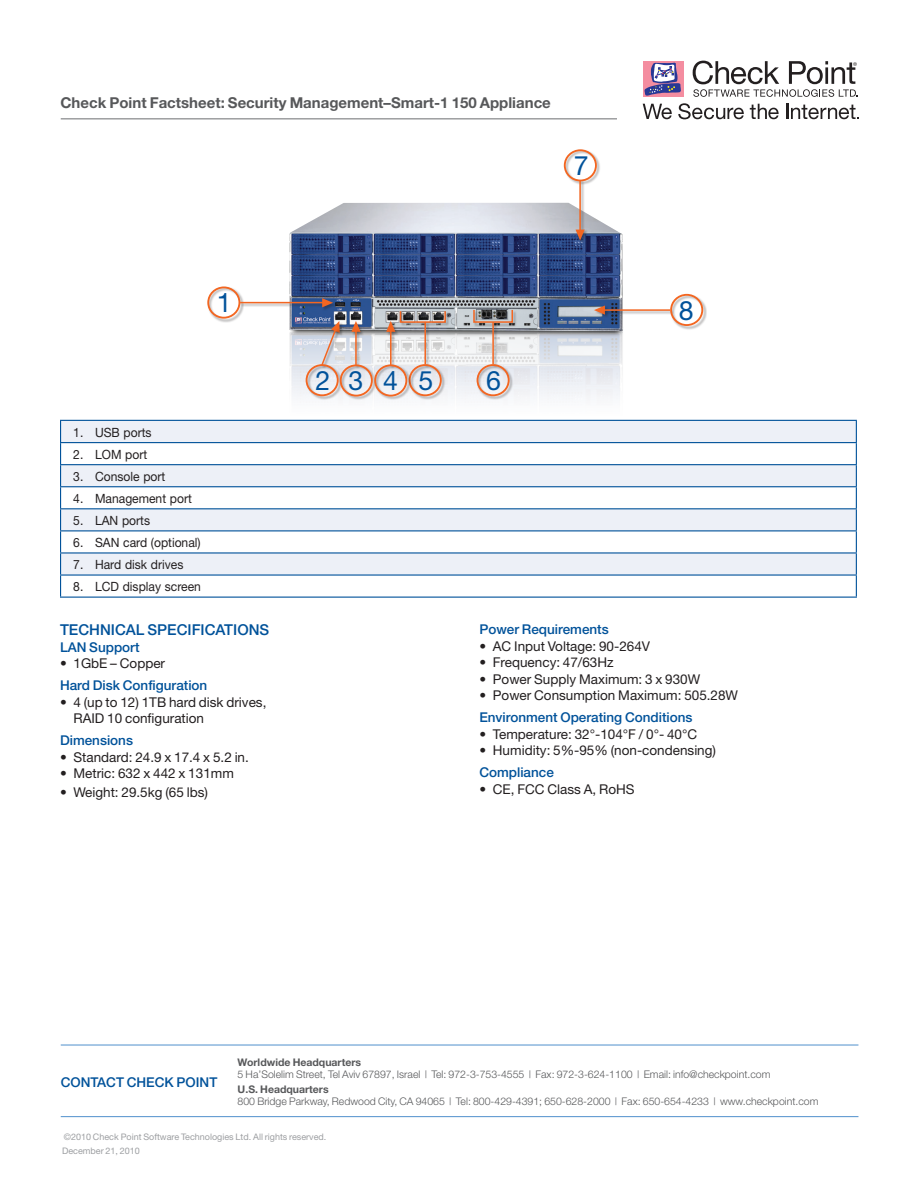
<style>
.page{position:relative;width:918px;height:1188px;background:#fff}
.page>*{position:absolute;margin:0;border:0;box-sizing:border-box;transform-origin:0 0}
.Address{font:26.7px "Helvetica Neue";color:#01529a}
.t1{font:700 15px "Helvetica Neue";color:#57585a}
.Subhead_1{font:500 15px "Helvetica Neue";color:#01529a}
.Body_bulleted{font:13.5px/16.5px "Helvetica Neue";color:#231f20}
.Subhead_2{font:500 13.5px "Helvetica Neue";color:#01529a}
.Contact_Check_Point{font:500 13.5px "Helvetica Neue";color:#01529a}
.Table_text{font:12.75px "Helvetica Neue";color:#231f20;scale:.95 1}
.headquarters_address{font:300 10.5px "Helvetica Neue";color:#57585a}
.address_header{font:700 10.5px "Helvetica Neue";color:#57585a}
.Legal{font:9px "Helvetica Neue";color:#9d9fa2}
</style>
<div class="page">
<hr style="left:61px;top:118px;width:556px;height:1px;background:#6c6d70">
<div style="left:643px;top:61px;width:41px;height:35px;background:#f48da0"></div>
<svg style="left:644px;top:63px;width:37px;height:33px"></svg>
<svg style="left:643px;top:104px;width:29px;height:15px"></svg>
<svg style="left:678px;top:103px;width:66px;height:16px"></svg>
<svg style="left:750px;top:104px;width:29px;height:15px"></svg>
<svg style="left:786px;top:104px;width:72px;height:15px"></svg>
<svg style="left:693px;top:61px;width:165px;height:36px"></svg>
<hr style="left:61px;top:1116px;width:797px;height:1px;background:#5090cc">
<hr style="left:61px;top:1045px;width:797px;height:1px;background:#5090cc">
<div style="left:61px;top:420px;width:795px;height:23px;background:#edf0f7"></div>
<svg style="left:61px;top:465px;width:795px;height:109px;fill:#edf0f7"></svg>
<svg style="left:60px;top:421px;width:1px;height:176px"></svg>
<svg style="left:856px;top:421px;width:1px;height:176px"></svg>
<hr style="left:60px;top:420px;width:797px;height:1px;background:#01529a">
<hr style="left:60px;top:442px;width:797px;height:1px;background:#01529a">
<hr style="left:60px;top:464px;width:797px;height:1px;background:#01529a">
<hr style="left:60px;top:486px;width:797px;height:1px;background:#01529a">
<hr style="left:60px;top:508px;width:797px;height:1px;background:#01529a">
<hr style="left:60px;top:530px;width:797px;height:1px;background:#01529a">
<hr style="left:60px;top:552px;width:797px;height:2px;background:#01529a">
<hr style="left:60px;top:574px;width:797px;height:2px;background:#01529a">
<hr style="left:60px;top:597px;width:797px;height:1px;background:#01529a">
<img style="left:289px;top:203px;width:334px;height:195px">
<div style="left:207px;top:287px;width:37px;height:36px;background:#231f20;opacity:.35"></div>
<div style="left:207px;top:286px;width:33px;height:33px;border:2px solid #f36621;border-radius:50%"></div>
<div style="left:240px;top:302px;width:87px;height:5px;background:#231f20;opacity:.35"></div>
<hr style="left:240px;top:302px;width:83px;height:1px;background:#f36621">
<div style="left:322px;top:298px;width:15px;height:13px;background:#231f20;opacity:.35"></div>
<svg style="left:322px;top:298px;width:11px;height:9px"></svg>
<div style="left:473px;top:310px;width:44px;height:17px;background:#231f20;opacity:.35"></div>
<div style="left:473px;top:309px;width:40px;height:14px;border:2px solid #f36621"></div>
<div style="left:400px;top:311px;width:50px;height:16px;background:#231f20;opacity:.35"></div>
<div style="left:400px;top:310px;width:46px;height:13px;border:2px solid #f36621"></div>
<div style="left:492px;top:322px;width:6px;height:47px;background:#231f20;opacity:.35"></div>
<hr style="left:492px;top:322px;width:2px;height:42px;background:#f36621">
<div style="left:425px;top:322px;width:5px;height:46px;background:#231f20;opacity:.35"></div>
<hr style="left:424px;top:322px;width:2px;height:42px;background:#f36621">
<div style="left:477px;top:364px;width:36px;height:36px;background:#231f20;opacity:.35"></div>
<div style="left:477px;top:364px;width:33px;height:32px;border:2px solid #f36621;border-radius:50%"></div>
<div style="left:409px;top:364px;width:37px;height:36px;background:#231f20;opacity:.35"></div>
<div style="left:409px;top:364px;width:33px;height:32px;border:2px solid #f36621;border-radius:50%"></div>
<div style="left:564px;top:149px;width:37px;height:37px;background:#231f20;opacity:.35"></div>
<div style="left:564px;top:149px;width:33px;height:32px;border:2px solid #f36621;border-radius:50%"></div>
<div style="left:579px;top:180px;width:6px;height:57px;background:#231f20;opacity:.35"></div>
<hr style="left:579px;top:180px;width:2px;height:52px;background:#f36621">
<div style="left:576px;top:230px;width:13px;height:15px;background:#231f20;opacity:.35"></div>
<svg style="left:576px;top:230px;width:9px;height:11px"></svg>
<div style="left:594px;top:306px;width:15px;height:13px;background:#231f20;opacity:.35"></div>
<svg style="left:594px;top:305px;width:11px;height:10px"></svg>
<div style="left:604px;top:309px;width:70px;height:6px;background:#231f20;opacity:.35"></div>
<hr style="left:603px;top:309px;width:67px;height:2px;background:#f36621">
<div style="left:670px;top:294px;width:37px;height:36px;background:#231f20;opacity:.35"></div>
<div style="left:670px;top:294px;width:33px;height:32px;border:2px solid #f36621;border-radius:50%"></div>
<div style="left:331px;top:321px;width:13px;height:15px;background:#231f20;opacity:.35"></div>
<div style="left:386px;top:321px;width:13px;height:15px;background:#231f20;opacity:.35"></div>
<svg style="left:386px;top:321px;width:9px;height:11px"></svg>
<div style="left:351px;top:321px;width:13px;height:15px;background:#231f20;opacity:.35"></div>
<svg style="left:351px;top:321px;width:10px;height:11px"></svg>
<svg style="left:320px;top:321px;width:20px;height:43px"></svg>
<div style="left:390px;top:330px;width:6px;height:39px;background:#231f20;opacity:.35"></div>
<hr style="left:390px;top:330px;width:2px;height:35px;background:#f36621">
<div style="left:355px;top:330px;width:6px;height:39px;background:#231f20;opacity:.35"></div>
<hr style="left:355px;top:330px;width:2px;height:35px;background:#f36621">
<div style="left:306px;top:364px;width:36px;height:36px;background:#231f20;opacity:.35"></div>
<div style="left:306px;top:364px;width:33px;height:32px;border:2px solid #f36621;border-radius:50%"></div>
<div style="left:340px;top:365px;width:37px;height:36px;background:#231f20;opacity:.35"></div>
<div style="left:340px;top:364px;width:33px;height:33px;border:2px solid #f36621;border-radius:50%"></div>
<div style="left:374px;top:365px;width:37px;height:36px;background:#231f20;opacity:.35"></div>
<div style="left:374px;top:364px;width:33px;height:33px;border:2px solid #f36621;border-radius:50%"></div>
<p class="t1" style="left:61px;top:94px;width:492px">Check Point Factsheet: Security Management–Smart-1 150 Appliance</p>
<p class="Address" style="left:574px;top:150px;width:16px">7</p>
<p class="Address" style="left:217px;top:286px;width:16px">1</p>
<p class="Address" style="left:315px;top:364px;width:16px">2</p>
<p class="Address" style="left:349px;top:364px;width:16px">3</p>
<p class="Address" style="left:383px;top:364px;width:16px">4</p>
<p class="Address" style="left:418px;top:364px;width:16px">5</p>
<p class="Address" style="left:486px;top:364px;width:16px">6</p>
<p class="Address" style="left:679px;top:294px;width:16px">8</p>
<p class="Table_text" style="left:73px;top:424px;width:84px">1. USB ports</p>
<p class="Table_text" style="left:73px;top:447px;width:79px">2. LOM port</p>
<p class="Table_text" style="left:73px;top:469px;width:98px">3. Console port</p>
<p class="Table_text" style="left:73px;top:491px;width:126px">4. Management port</p>
<p class="Table_text" style="left:73px;top:513px;width:82px">5. LAN ports</p>
<p class="Table_text" style="left:73px;top:535px;width:136px">6. SAN card (optional)</p>
<p class="Table_text" style="left:73px;top:557px;width:117px">7. Hard disk drives</p>
<p class="Table_text" style="left:73px;top:579px;width:136px">8. LCD display screen</p>
<p class="Subhead_1" style="left:60px;top:621px;width:211px">TECHNICAL SPECIFICATIONS</p>
<p class="Subhead_2" style="left:60px;top:639px;width:81px">LAN Support</p>
<p class="Body_bulleted" style="left:60px;top:655px;width:107px">• 1GbE – Copper</p>
<p class="Subhead_2" style="left:60px;top:677px;width:149px">Hard Disk Configuration</p>
<p class="Body_bulleted" style="left:74px;top:694px;width:194px;text-indent:-14px">• 4 (up to 12) 1TB hard disk drives,<br>RAID 10 configuration</p>
<p class="Subhead_2" style="left:60px;top:732px;width:75px">Dimensions</p>
<p class="Body_bulleted" style="left:60px;top:748px;width:190px">• Standard: 24.9 x 17.4 x 5.2 in.</p>
<p class="Body_bulleted" style="left:60px;top:765px;width:175px">• Metric: 632 x 442 x 131mm</p>
<p class="Body_bulleted" style="left:60px;top:784px;width:149px">• Weight: 29.5kg (65 lbs)</p>
<p class="Subhead_2" style="left:479px;top:621px;width:131px">Power Requirements</p>
<p class="Body_bulleted" style="left:479px;top:637px;width:172px">• AC Input Voltage: 90-264V</p>
<p class="Body_bulleted" style="left:479px;top:654px;width:136px">• Frequency: 47/63Hz</p>
<p class="Body_bulleted" style="left:479px;top:670px;width:222px">• Power Supply Maximum: 3 x 930W</p>
<p class="Body_bulleted" style="left:479px;top:687px;width:260px">• Power Consumption Maximum: 505.28W</p>
<p class="Subhead_2" style="left:479px;top:709px;width:215px">Environment Operating Conditions</p>
<p class="Body_bulleted" style="left:479px;top:725px;width:219px">• Temperature: 32°-104°F / 0°- 40°C</p>
<p class="Body_bulleted" style="left:479px;top:742px;width:238px">• Humidity: 5%-95% (non-condensing)</p>
<p class="Subhead_2" style="left:479px;top:764px;width:76px">Compliance</p>
<p class="Body_bulleted" style="left:479px;top:780px;width:157px">• CE, FCC Class A, RoHS</p>
<p class="Contact_Check_Point" style="left:61px;top:1074px;width:158px">CONTACT CHECK POINT</p>
<p class="address_header" style="left:238px;top:1056px;width:125px">Worldwide Headquarters</p>
<p class="headquarters_address" style="left:238px;top:1068px;width:534px">5 Ha’Solelim Street, Tel Aviv 67897, Israel | Tel: 972-3-753-4555 | Fax: 972-3-624-1100 | Email: info@checkpoint.com</p>
<p class="address_header" style="left:238px;top:1083px;width:93px">U.S. Headquarters</p>
<p class="headquarters_address" style="left:238px;top:1095px;width:582px">800 Bridge Parkway, Redwood City, CA 94065 | Tel: 800-429-4391; 650-628-2000 | Fax: 650-654-4233 | www.checkpoint.com</p>
<p class="Legal" style="left:64px;top:1131px;width:264px">©2010 Check Point Software Technologies Ltd. All rights reserved.</p>
<p class="Legal" style="left:62px;top:1146px;width:79px">December 21, 2010</p>
</div>
